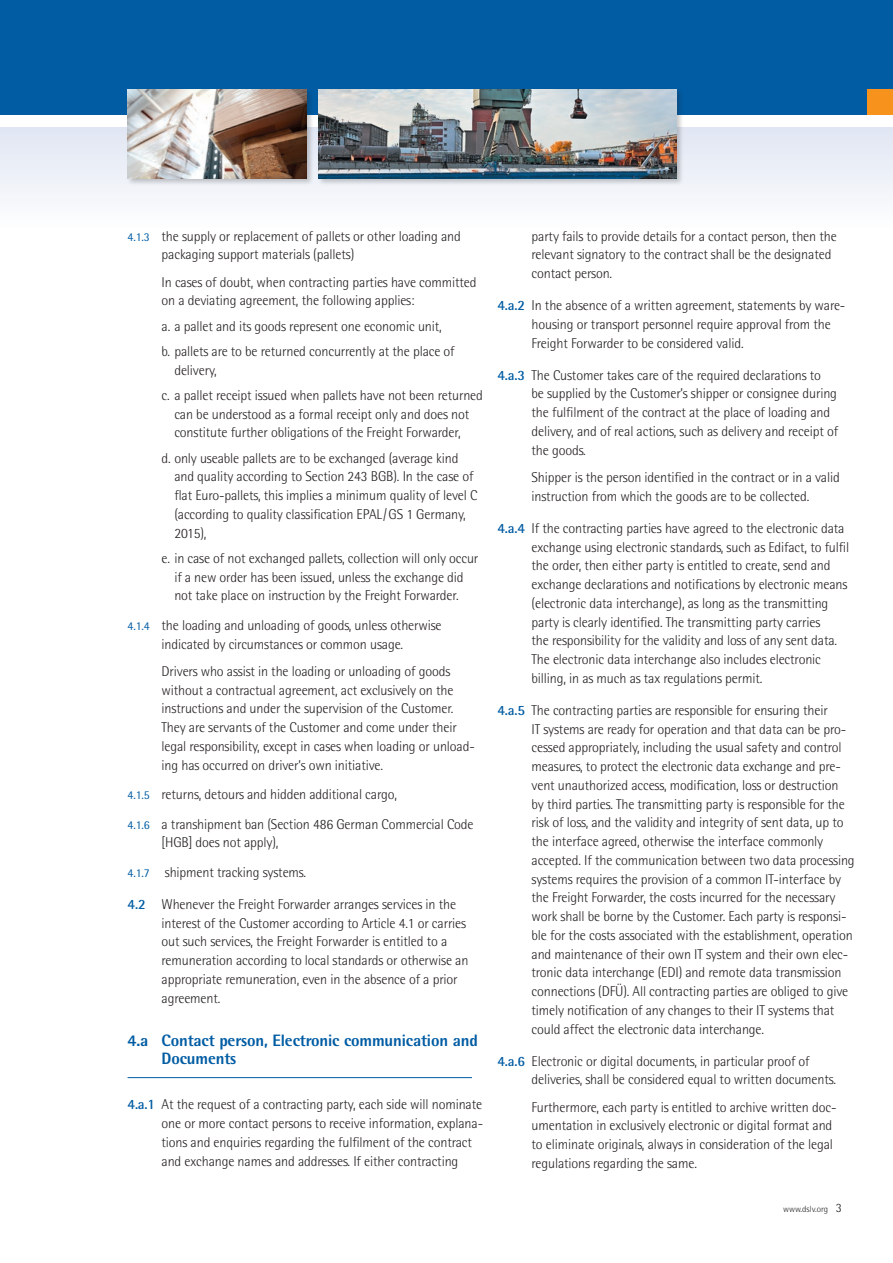
<style>
.page{position:relative;width:893px;height:1263px;background:#fff}
.page>*{position:absolute;margin:0;border:0;box-sizing:border-box;transform-origin:0 0}
.t1{font:800 16.5px/18.8px "Rotis Semi Sans";letter-spacing:-.01em;color:#015ca3}
.t2{font:300 14.25px/18.8px "Rotis Semi Sans";letter-spacing:-.01em;color:#231f20}
.t3{font:300 9px "Rotis Semi Sans";color:#231f20}
.s1{font-weight:400;font-size:12px;color:#015ca3}
.s2{font-weight:700;color:#015ca3}
.s3{font-size:12.75px}
</style>
<div class="page">
<div style="left:0;top:0;width:893px;height:115px;background:#015ca3"></div>
<div style="left:0;top:128px;width:893px;height:102px;background:linear-gradient(to bottom,#e0e6f2,#fefefe)"></div>
<div style="left:867px;top:89px;width:26px;height:26px;background:#f7931d"></div>
<div style="left:317px;top:88px;width:366px;height:98px;background:#231f20;opacity:.25"></div>
<img style="left:319px;top:89px;width:357px;height:90px">
<div style="left:126px;top:88px;width:188px;height:98px;background:#231f20;opacity:.25"></div>
<img style="left:128px;top:89px;width:178px;height:90px">
<hr style="left:128px;top:1077px;width:344px;height:1px;background:#015ca3">
<p class="t2" style="left:162px;top:226px;width:301px;text-indent:-34px"><span class="s1">4.1.3</span> the supply or replacement of pallets or other loading and packaging support materials (pallets)</p>
<p class="t2" style="left:162px;top:272px;width:317px">In cases of doubt, when contracting parties have committed on a deviating agreement, the following applies:</p>
<p class="t2" style="left:162px;top:313px;width:295px;line-height:25.2px">a. a pallet and its goods represent one economic unit,<br>b. pallets are to be returned concurrently at the place of</p>
<p class="t2" style="left:162px;top:357px;width:323px;line-height:25.2px;text-indent:13px">delivery,<br>c. a pallet receipt issued when pallets have not been returned</p>
<p class="t2" style="left:174px;top:404px;width:297px">can be understood as a formal receipt only and does not constitute further obligations of the Freight Forwarder,</p>
<p class="t2" style="left:174px;top:448px;width:305px;text-indent:-13px">d. only useable pallets are to be exchanged (average kind and quality according to Section 243 BGB). In the case of flat Euro-pallets, this implies a minimum quality of level C (according to quality classification EPAL/GS 1 Germany, 2015),</p>
<p class="t2" style="left:162px;top:549px;width:318px;text-align:center">e. in case of not exchanged pallets, collection will only occur if a new order has been issued, unless the exchange did<br>not take place on instruction by the Freight Forwarder.</p>
<p class="t2" style="left:128px;top:616px;width:316px;text-align:center"><span class="s1">4.1.4</span> the loading and unloading of goods, unless otherwise indicated by circumstances or common usage.</p>
<p class="t2" style="left:162px;top:662px;width:315px">Drivers who assist in the loading or unloading of goods without a contractual agreement, act exclusively on the instructions and under the supervision of the Customer.<br>They are servants of the Customer and come under their legal responsibility, except in cases when loading or unload&shy;ing has occurred on driver’s own initiative.</p>
<p class="t2" style="left:128px;top:779px;width:347px;line-height:29.5px"><span class="s1">4.1.5</span> returns, detours and hidden additional cargo,<br><span class="s1">4.1.6</span> a transhipment ban (Section 486 German Commercial Code</p>
<p class="t2" style="left:128px;top:828px;width:180px;line-height:29.5px;text-align:center">[HGB] does not apply),<br><span class="s1">4.1.7</span> shipment tracking systems.</p>
<p class="t2" style="left:162px;top:895px;width:308px;text-indent:-34px"><span class="s2">4.2</span> Whenever the Freight Forwarder arranges services in the interest of the Customer according to Article 4.1 or carries out such services, the Freight Forwarder is entitled to a remuneration according to local standards or otherwise an appropriate remuneration, even in the absence of a prior agreement.</p>
<p class="t1" style="left:162px;top:1030px;width:318px;text-indent:-34px">4.a Contact person, Electronic communication and<br>Documents</p>
<p class="t2" style="left:162px;top:1095px;width:323px;text-indent:-34px"><span class="s2">4.a.1</span> At the request of a contracting party, each side will nominate one or more contact persons to receive information, explana&shy;tions and enquiries regarding the fulfilment of the contract and exchange names and addresses. If either contracting</p>
<p class="t2" style="left:532px;top:226px;width:307px">party fails to provide details for a contact person, then the relevant signatory to the contract shall be the designated contact person.</p>
<p class="t2" style="left:531px;top:296px;width:315px;text-indent:-34px"><span class="s2">4.a.2</span> In the absence of a written agreement, statements by ware&shy;housing or transport personnel require approval from the<br>Freight Forwarder to be considered valid.</p>
<p class="t2" style="left:531px;top:365px;width:308px;text-indent:-34px"><span class="s2">4.a.3</span> The Customer takes care of the required declarations to<br>be supplied by the Customer’s shipper or consignee during the fulfilment of the contract at the place of loading and delivery, and of real actions, such as delivery and receipt of the goods.</p>
<p class="t2" style="left:531px;top:468px;width:310px">Shipper is the person identified in the contract or in a valid instruction from which the goods are to be collected.</p>
<p class="t2" style="left:531px;top:518px;width:319px;text-indent:-34px"><span class="s2">4.a.4</span> If the contracting parties have agreed to the electronic data exchange using electronic standards, such as Edifact, to fulfil the order, then either party is entitled to create, send and exchange declarations and notifications by electronic means (electronic data interchange), as long as the transmitting party is clearly identified. The transmitting party carries<br>the responsibility for the validity and loss of any sent data.<br>The electronic data interchange also includes electronic billing, in as much as tax regulations permit.</p>
<p class="t2" style="left:531px;top:701px;width:325px;text-indent:-34px"><span class="s2">4.a.5</span> The contracting parties are responsible for ensuring their<br>IT systems are ready for operation and that data can be pro&shy;cessed appropriately, including the usual safety and control measures, to protect the electronic data exchange and pre&shy;vent unauthorized access, modification, loss or destruction<br>by third parties. The transmitting party is responsible for the risk of loss, and the validity and integrity of sent data, up to the interface agreed, otherwise the interface commonly accepted. If the communication between two data processing systems requires the provision of a common IT-interface by the Freight Forwarder, the costs incurred for the necessary work shall be borne by the Customer. Each party is responsi&shy;ble for the costs associated with the establishment, operation and maintenance of their own IT system and their own elec&shy;tronic data interchange (EDI) and remote data transmission connections (DFÜ). All contracting parties are obliged to give timely notification of any changes to their IT systems that could affect the electronic data interchange.</p>
<p class="t2" style="left:531px;top:1051px;width:306px;text-indent:-34px"><span class="s2">4.a.6</span> Electronic or digital documents, in particular proof of deliveries, shall be considered equal to written documents.</p>
<p class="t2" style="left:531px;top:1097px;width:306px">Furthermore, each party is entitled to archive written doc&shy;umentation in exclusively electronic or digital format and to eliminate originals, always in consideration of the legal regulations regarding the same.</p>
<p class="t3" style="left:783px;top:1204px;width:60px">www.dslv.org <span class="s3">3</span></p>
</div>
